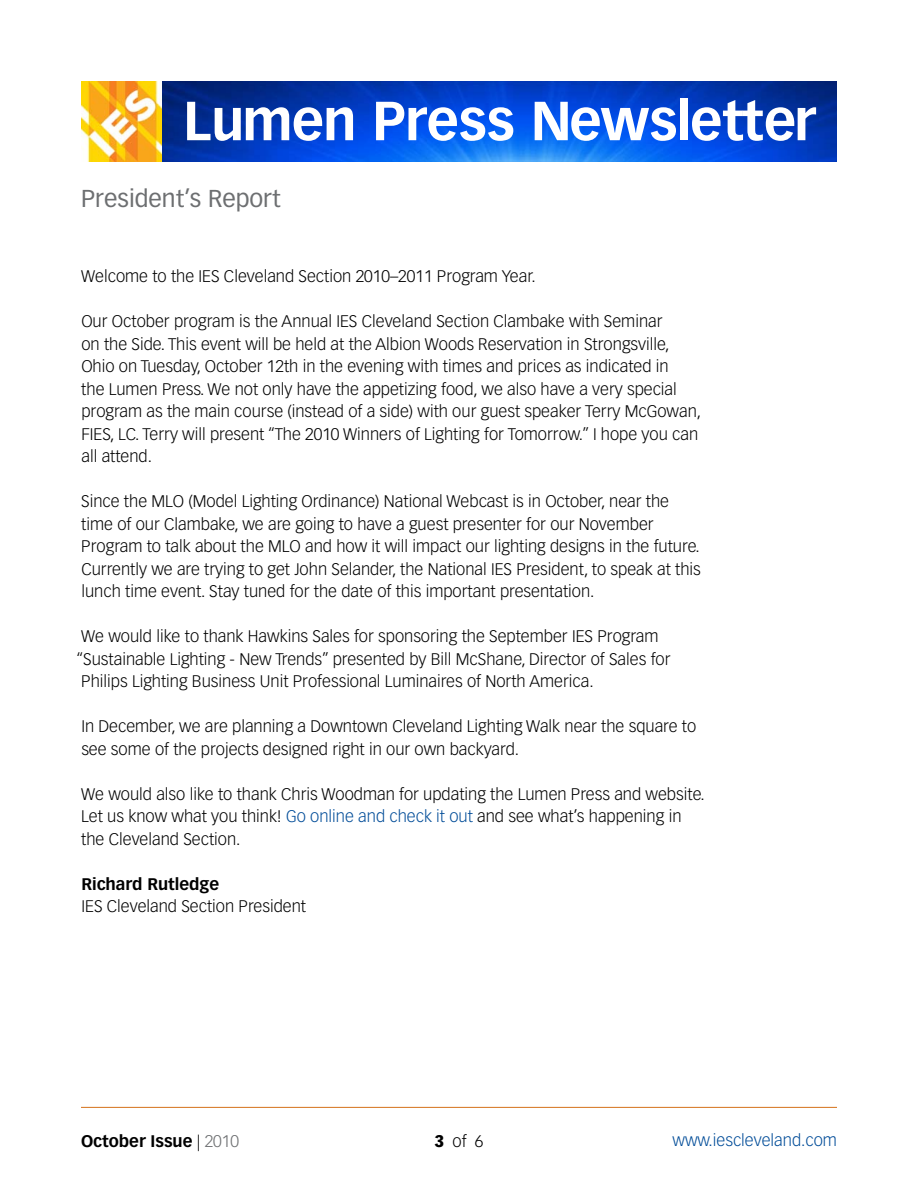
<style>
.page{position:relative;width:918px;height:1188px;background:#fff}
.page>*{position:absolute;margin:0;border:0;box-sizing:border-box;transform-origin:0 0}
.t1{font:700 54px "Vectora LH";letter-spacing:-.02em;color:#fff}
.t2{font:24px "Vectora LH";color:#6d6f71}
.t3{font:300 16.5px/22.5px "Vectora LH";color:#000}
.t4{font:700 16.5px "Vectora LH";color:#000}
.t5{font:300 16.5px "Vectora LH";color:#004c98}
.s1{color:#004c98}
.s2{font-weight:300}
.s3{font-weight:300;color:#6d6f71}
.s4{font-weight:900}
</style>
<div class="page">
<hr style="left:81px;top:1107px;width:756px;height:1px;background:#d4711a">
<img style="left:81px;top:81px;width:756px;height:81px">
<h1 class="t1" style="left:183px;top:88px;width:634px">Lumen Press Newsletter</h1>
<h2 class="t2" style="left:81px;top:184px;width:201px">President’s Report</h2>
<p class="t3" style="left:81px;top:265px;width:456px">Welcome to the IES Cleveland Section 2010–2011 Program Year.</p>
<p class="t3" style="left:81px;top:310px;width:621px">Our October program is the Annual IES Cleveland Section Clambake with Seminar<br>on the Side. This event will be held at the Albion Woods Reservation in Strongsville, Ohio on Tuesday, October 12th in the evening with times and prices as indicated in<br>the Lumen Press. We not only have the appetizing food, we also have a very special program as the main course (instead of a side) with our guest speaker Terry McGowan, FIES, LC. Terry will present “The 2010 Winners of Lighting for Tomorrow.” I hope you can all attend.</p>
<p class="t3" style="left:81px;top:491px;width:621px">Since the MLO (Model Lighting Ordinance) National Webcast is in October, near the time of our Clambake, we are going to have a guest presenter for our November Program to talk about the MLO and how it will impact our lighting designs in the future.<br>Currently we are trying to get John Selander, the National IES President, to speak at this lunch time event. Stay tuned for the date of this important presentation.</p>
<p class="t3" style="left:76px;top:626px;width:596px">We would like to thank Hawkins Sales for sponsoring the September IES Program “Sustainable Lighting - New Trends” presented by Bill McShane, Director of Sales for<br>Philips Lighting Business Unit Professional Luminaires of North America.</p>
<p class="t3" style="left:81px;top:716px;width:616px">In December, we are planning a Downtown Cleveland Lighting Walk near the square to see some of the projects designed right in our own backyard.</p>
<p class="t3" style="left:81px;top:783px;width:625px">We would also like to thank Chris Woodman for updating the Lumen Press and website.<br>Let us know what you think! <span class="s1">Go online and check it out</span> and see what’s happening in the Cleveland Section.</p>
<p class="t4" style="left:81px;top:874px;width:139px">Richard Rutledge</p>
<p class="t3" style="left:81px;top:896px;width:226px">IES Cleveland Section President</p>
<p class="t4" style="left:81px;top:1131px;width:160px">October Issue <span class="s2">|</span> <span class="s3">2010</span></p>
<p class="t3" style="left:435px;top:1130px;width:50px"><span class="s4">3</span>of6</p>
<p class="t5" style="left:673px;top:1131px;width:166px">www.iescleveland.com</p>
</div>
